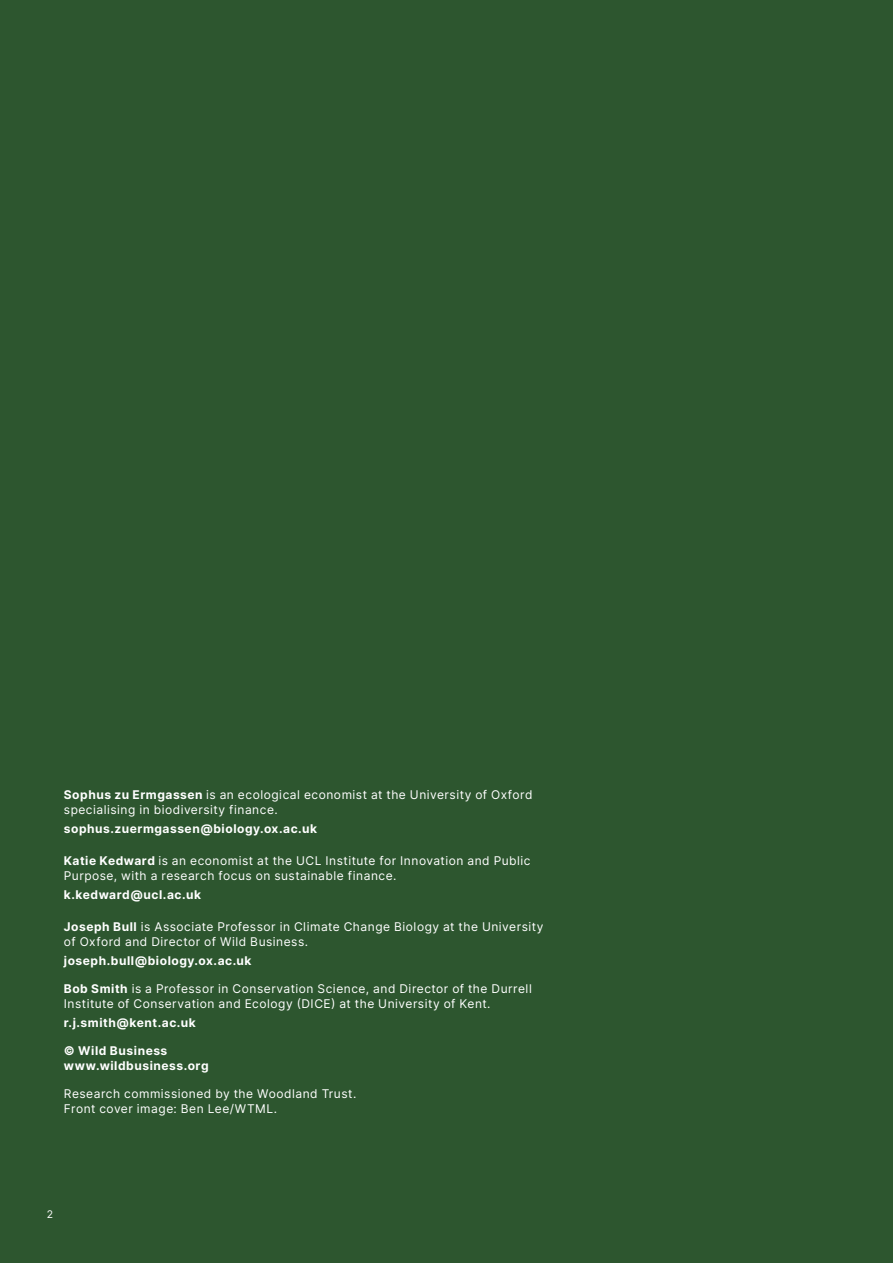
<style>
.page{position:relative;width:893px;height:1263px;background:#2d562f}
.page>*{position:absolute;margin:0;border:0;box-sizing:border-box;transform-origin:0 0}
.t1{font:12px/15px "Inter";letter-spacing:.04em;color:#fff}
.t2{font:700 12px/15px "Inter";letter-spacing:.045em;color:#fff}
.t3{font:10.5px "Inter";color:#fff}
.s1{font-weight:700}
</style>
<div class="page">
<p class="t1" style="left:64px;top:787px;width:470px"><span class="s1">Sophus zu Ermgassen</span> is an ecological economist at the University of Oxford specialising in biodiversity finance.</p>
<p class="t2" style="left:64px;top:821px;width:255px">sophus.zuermgassen@biology.ox.ac.uk</p>
<p class="t1" style="left:64px;top:853px;width:468px"><span class="s1">Katie Kedward</span> is an economist at the UCL Institute for Innovation and Public<br>Purpose, with a research focus on sustainable finance.</p>
<p class="t2" style="left:64px;top:887px;width:139px">k.kedward@ucl.ac.uk</p>
<p class="t1" style="left:64px;top:919px;width:481px"><span class="s1">Joseph Bull</span> is Associate Professor in Climate Change Biology at the University of Oxford and Director of Wild Business.</p>
<p class="t2" style="left:64px;top:953px;width:189px">joseph.bull@biology.ox.ac.uk</p>
<p class="t1" style="left:64px;top:981px;width:469px"><span class="s1">Bob Smith</span> is a Professor in Conservation Science, and Director of the Durrell<br>Institute of Conservation and Ecology (DICE) at the University of Kent.</p>
<p class="t2" style="left:64px;top:1015px;width:133px">r.j.smith@kent.ac.uk</p>
<p class="t2" style="left:64px;top:1043px;width:146px">© Wild Business www.wildbusiness.org</p>
<p class="t1" style="left:64px;top:1086px;width:294px">Research commissioned by the Woodland Trust.<br>Front cover image: Ben Lee/WTML.</p>
<p class="t3" style="left:47px;top:1208px;width:8px">2</p>
</div>
